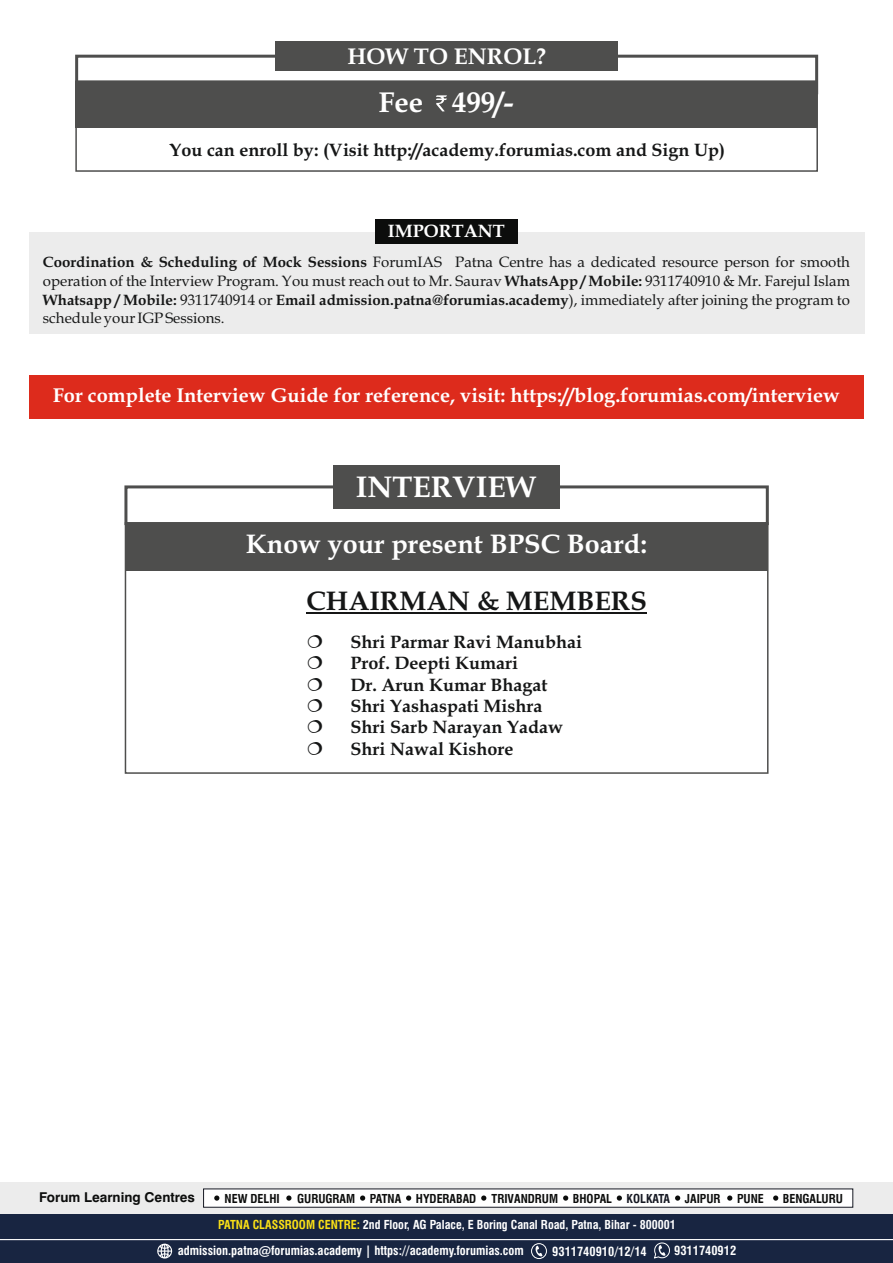
<style>
.page{position:relative;width:893px;height:1263px;background:#fff}
.page>*{position:absolute;margin:0;border:0;box-sizing:border-box;transform-origin:0 0}
.t1{font:700 30px "Book Antiqua";color:#fff}
.t2{font:700 28.8px "Book Antiqua";color:#fff}
.t3{font:700 27px "Book Antiqua";color:#fff}
.t4{font:700 27px "Book Antiqua";color:#151616}
.t5{font:700 22.8px "Book Antiqua";color:#fff}
.t6{font:700 20.1px "Book Antiqua";color:#fff}
.t7{font:700 18px/21.5px "Book Antiqua";color:#151616}
.t8{font:700 18px "Book Antiqua";color:#fff}
.t9{font:15px/18.6px "Book Antiqua";color:#151616;text-align:justify}
.t10{font:700 13.5px "Swiss 721 BT";color:#0c0d0c}
.t11{font:700 condensed 12.45px "Swiss 721 BT";color:#fff}
.t12{font:700 condensed 12px "Swiss 721 BT";color:#fff}
.t13{font:700 condensed 12px "Swiss 721 BT";color:#0c0d0c}
.s1{font-weight:700}
.s2{color:#161923}
.s3{color:#fbe116}
</style>
<div class="page">
<div style="left:75px;top:55px;width:743px;height:39px;border:3px solid #4e4e4d"></div>
<div style="left:29px;top:375px;width:835px;height:44px;background:#dd2b1c"></div>
<div style="left:75px;top:80px;width:743px;height:92px;border:2px solid #4e4e4d"></div>
<div style="left:76px;top:82px;width:741px;height:46px;background:#4e4e4d"></div>
<div style="left:276px;top:41px;width:342px;height:30px;background:#4e4e4d"></div>
<svg style="left:436px;top:95px;width:11px;height:16px"></svg>
<div style="left:0;top:1182px;width:893px;height:81px;background:#182541"></div>
<hr style="left:0;top:1239px;width:893px;height:1px;background:#fff">
<svg style="left:157px;top:1243px;width:15px;height:16px"></svg>
<div style="left:531px;top:1243px;width:16px;height:16px;border:1px solid #fff;border-radius:50%"></div>
<svg style="left:536px;top:1246px;width:6px;height:10px"></svg>
<svg style="left:654px;top:1242px;width:16px;height:17px"></svg>
<div style="left:0;top:1182px;width:893px;height:32px;background:#ececec"></div>
<svg style="left:203px;top:1188px;width:650px;height:20px"></svg>
<div style="left:29px;top:232px;width:835px;height:102px;background:#ececec"></div>
<div style="left:375px;top:219px;width:143px;height:24px;background:#0c0d0c"></div>
<hr style="left:306px;top:612px;width:341px;height:2px;background:#151616">
<div style="left:124px;top:485px;width:645px;height:40px;border:3px solid #4e4e4d"></div>
<div style="left:125px;top:522px;width:643px;height:252px;border:2px solid #4e4e4d"></div>
<div style="left:125px;top:524px;width:643px;height:46px;background:#4e4e4d"></div>
<div style="left:333px;top:465px;width:227px;height:44px;background:#4e4e4d"></div>
<h3 class="t5" style="left:347px;top:47px;width:201px">HOW TO ENROL?</h3>
<h2 class="t2" style="left:379px;top:91px;width:136px">Fee 499/-</h2>
<p class="t7" style="left:169px;top:141px;width:557px">You can enroll by: (Visit http://academy.forumias.com and Sign Up)</p>
<p class="t8" style="left:388px;top:224px;width:118px">IMPORTANT</p>
<p class="t9" style="left:43px;top:255px;width:809px"><span class="s1">Coordination &amp; Scheduling of Mock Sessions</span> ForumIAS Patna Centre has a dedicated resource person for smooth operation of the Interview Program. You must reach out to Mr. Saurav <span class="s1">WhatsApp / Mobile:</span> 9311740910 &amp; Mr. Farejul Islam <span class="s1">Whatsapp / Mobile:</span> 9311740914 or <span class="s1">Email admission.patna@forumias.academy</span>), immediately after joining the program to schedule your IGP Sessions.</p>
<h3 class="t6" style="left:53px;top:387px;width:789px">For complete Interview Guide for reference, visit: https://blog.forumias.com/interview</h3>
<h1 class="t1" style="left:356px;top:475px;width:182px">INTERVIEW</h1>
<h3 class="t3" style="left:246px;top:534px;width:403px">Know your present BPSC Board:</h3>
<h3 class="t4" style="left:306px;top:590px;width:342px">CHAIRMAN &amp; MEMBERS</h3>
<p class="t7" style="left:351px;top:633px;width:233px">Shri Parmar Ravi Manubhai<br>Prof. Deepti Kumari<br>Dr. Arun Kumar Bhagat<br>Shri Yashaspati Mishra<br>Shri Sarb Narayan Yadaw<br>Shri Nawal Kishore</p>
<p class="t10" style="left:39px;top:1191px;width:157px">Forum Learning Centres</p>
<p class="t13" style="left:225px;top:1193px;width:57px">NEW DELHI</p>
<p class="t13" style="left:297px;top:1193px;width:181px">GURUGRAM PATNA HYDERABAD</p>
<p class="t13" style="left:492px;top:1193px;width:230px">TRIVANDRUM BHOPAL <span class="s2">KOLKATA</span> JAIPUR</p>
<p class="t13" style="left:737px;top:1193px;width:28px">PUNE</p>
<p class="t13" style="left:783px;top:1193px;width:61px">BENGALURU</p>
<p class="t12" style="left:218px;top:1220px;width:459px"><span class="s3">PATNA CLASSROOM CENTRE:</span> 2nd Floor, AG Palace, E Boring Canal Road, Patna, Bihar - 800001</p>
<p class="t11" style="left:178px;top:1246px;width:347px">admission.patna@forumias.academy | https://academy.forumias.com</p>
<p class="t11" style="left:552px;top:1246px;width:96px">9311740910/12/14</p>
<p class="t11" style="left:674px;top:1245px;width:64px">9311740912</p>
</div>
